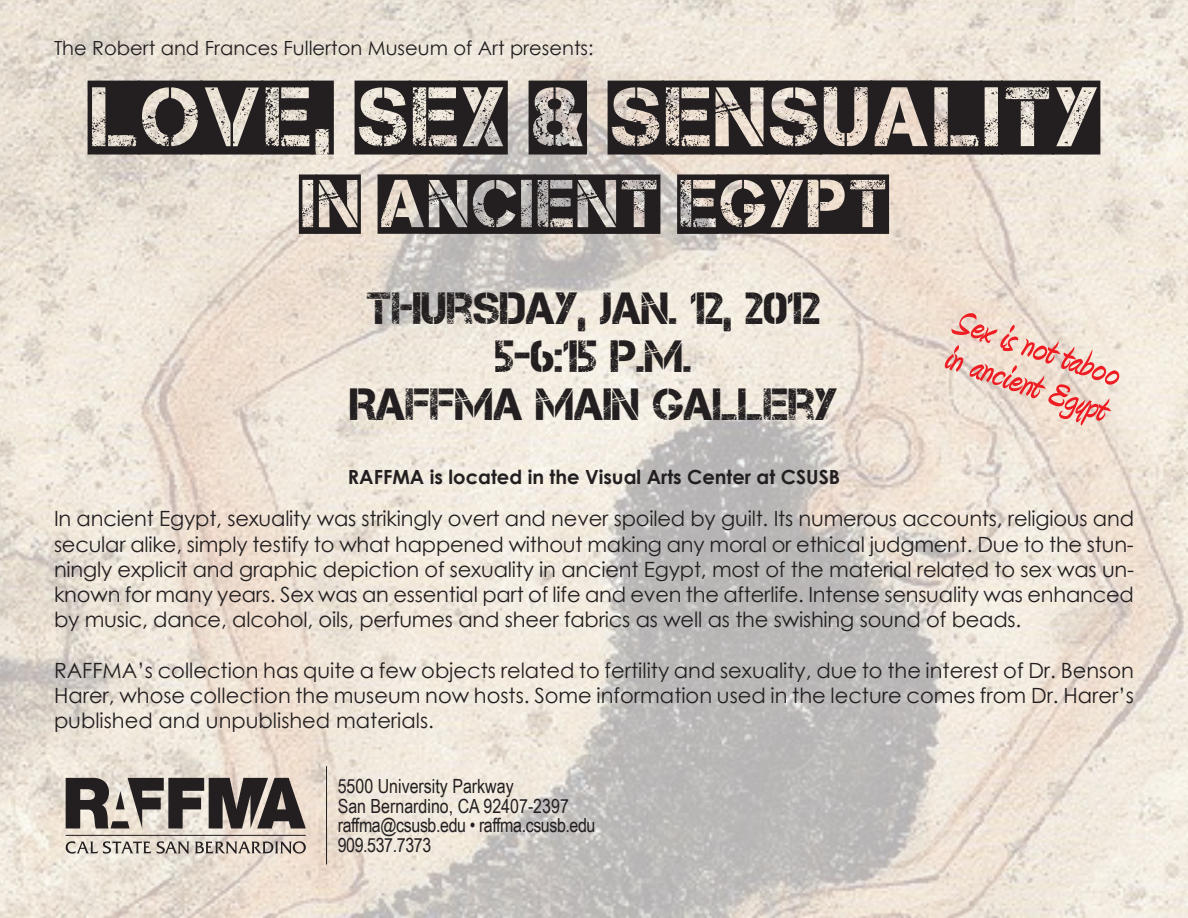
<style>
.page{position:relative;width:1188px;height:918px;background:#fff}
.page>*{position:absolute;margin:0;border:0;box-sizing:border-box;transform-origin:0 0}
.t1{font:84px "Captureit 2";letter-spacing:-.02em;color:#231f20}
.t2{font:67.5px "Captureit 2";letter-spacing:-.02em;color:#231f20}
.t3{font:45px/48px "Captureit";color:#231f20;text-align:center}
.t4{font:700 45px/37.5px "Amienne";color:#ee1d23}
.t5{font:21px/25.2px "Century Gothic";letter-spacing:-.005em;color:#231f20;text-align:justify}
.t6{font:19.5px/19.5px "Arial Narrow";color:#231f20}
.t7{font:19.5px "Century Gothic";color:#231f20}
.t8{font:700 19.5px "Century Gothic";color:#231f20}
</style>
<div class="page">
<img style="left:0;top:0;width:1188px;height:918px">
<svg style="left:66px;top:778px;width:240px;height:50px;background:#716a66"></svg>
<svg style="left:66px;top:841px;width:240px;height:13px;background:#afa79f"></svg>
<hr style="left:66px;top:835px;width:240px;height:1px;background:#231f20">
<hr style="left:326px;top:766px;width:1px;height:98px;background:#231f20">
<p class="t7" style="left:54px;top:34px;width:541px">The Robert and Frances Fullerton Museum of Art presents:</p>
<h1 class="t1" style="left:88px;top:79px;width:1014px">LOVE, SEX &amp; SENSUALITY</h1>
<h2 class="t2" style="left:299px;top:173px;width:591px">IN ANCIENT EGYPT</h2>
<h3 class="t3" style="left:350px;top:284px;width:489px">THURSDAY, JAN. 12, 2012<br>5-6:15 P.M.<br>RAFFMA MAIN GALLERY</h3>
<p class="t8" style="left:348px;top:462px;width:494px">RAFFMA is located in the Visual Arts Center at CSUSB</p>
<h3 class="t4" style="left:963px;top:303px;width:173px;rotate:19deg">Sex is not taboo in ancient Egypt</h3>
<p class="t5" style="left:54px;top:506px;width:1082px">In ancient Egypt, sexuality was strikingly overt and never spoiled by guilt. Its numerous accounts, religious and secular alike, simply testify to what happened without making any moral or ethical judgment. Due to the stun&shy;ningly explicit and graphic depiction of sexuality in ancient Egypt, most of the material related to sex was un&shy;known for many years. Sex was an essential part of life and even the afterlife. Intense sensuality was enhanced by music, dance, alcohol, oils, perfumes and sheer fabrics as well as the swishing sound of beads.</p>
<p class="t5" style="left:54px;top:657px;width:1081px">RAFFMA’s collection has quite a few objects related to fertility and sexuality, due to the interest of Dr. Benson Harer, whose collection the museum now hosts. Some information used in the lecture comes from Dr. Harer’s published and unpublished materials.</p>
<p class="t6" style="left:338px;top:776px;width:259px">5500 University Parkway<br>San Bernardino, CA 92407-2397 raffma@csusb.edu • raffma.csusb.edu<br>909.537.7373</p>
</div>
